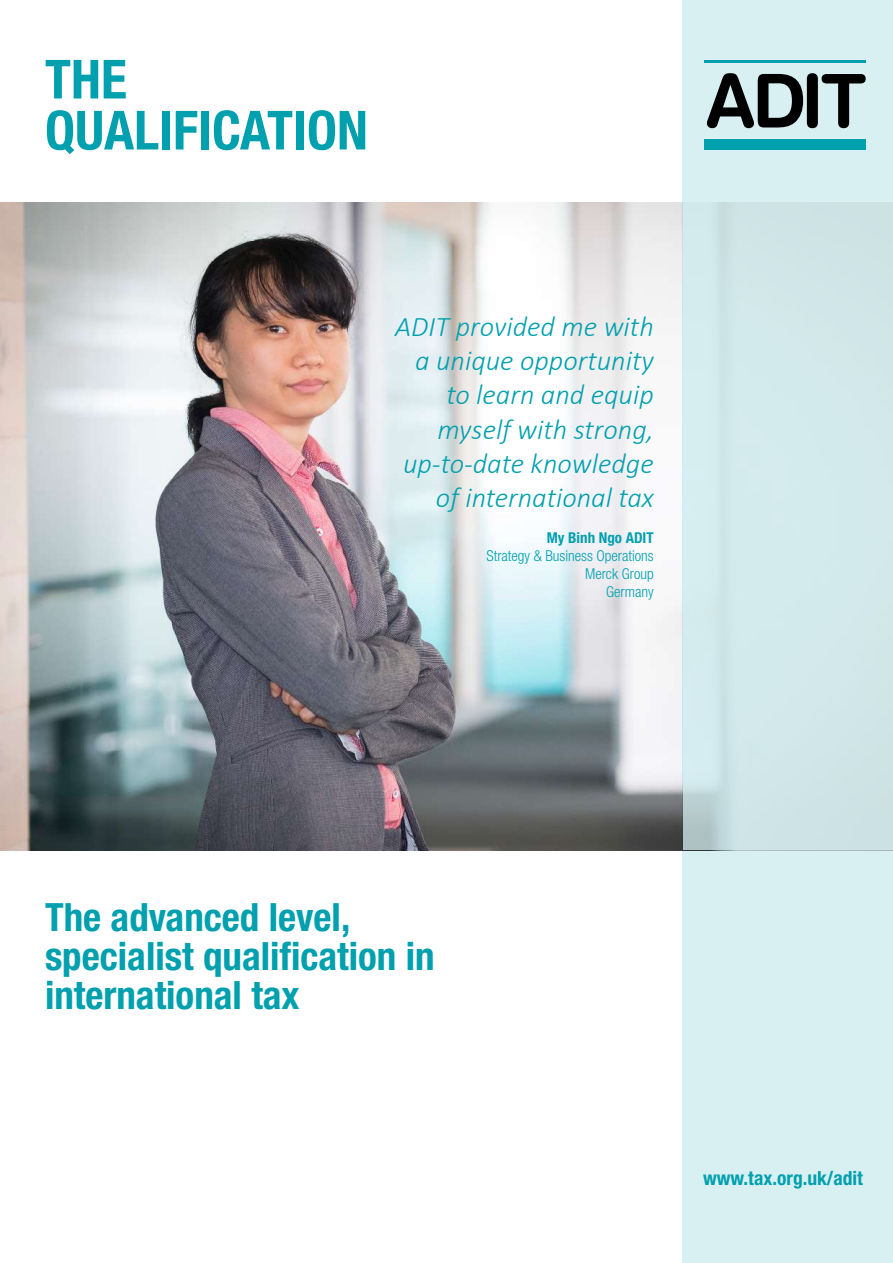
<style>
.page{position:relative;width:893px;height:1263px;background:#fff}
.page>*{position:absolute;margin:0;border:0;box-sizing:border-box;transform-origin:0 0}
.t1{font:700 condensed 54px/51px "Helvetica Neue LT Std";color:#00a0af}
.t2{font:700 condensed 39px/39px "Helvetica Neue LT Std";color:#00a0af}
.t3{font:italic 300 28.5px/34.2px "Calibri";color:#00a0af;text-align:right}
.t4{font:700 condensed 19.5px "Helvetica Neue LT Std";color:#00a0af}
.t5{font:300 condensed 15px/18px "Helvetica Neue LT Std";color:#00a0af;text-align:right}
.t6{font:700 condensed 15px "Helvetica Neue LT Std";color:#00a0af}
</style>
<div class="page">
<img style="left:0;top:202px;width:683px;height:648px">
<div style="left:683px;top:0;width:210px;height:1263px;background:#d5ecf0"></div>
<svg style="left:707px;top:73px;width:96px;height:55px"></svg>
<div style="left:807px;top:73px;width:11px;height:55px;background:#000;border-radius:6px"></div>
<svg style="left:822px;top:74px;width:44px;height:54px"></svg>
<div style="left:704px;top:139px;width:162px;height:11px;background:#00a0af"></div>
<hr style="left:704px;top:60px;width:162px;height:3px;background:#00a0af">
<h1 class="t1" style="left:45px;top:53px;width:324px">THE<br>QUALIFICATION</h1>
<p class="t3" style="left:395px;top:308px;width:260px">ADIT provided me with a unique opportunity to learn and equip myself with strong, up-to-date knowledge of international tax</p>
<p class="t6" style="left:547px;top:529px;width:108px">My Binh Ngo ADIT</p>
<p class="t5" style="left:487px;top:547px;width:169px">Strategy &amp; Business Operations<br>Merck Group<br>Germany</p>
<h2 class="t2" style="left:45px;top:897px;width:391px">The advanced level, specialist qualification in international tax</h2>
<p class="t4" style="left:703px;top:1166px;width:161px">www.tax.org.uk/adit</p>
</div>
